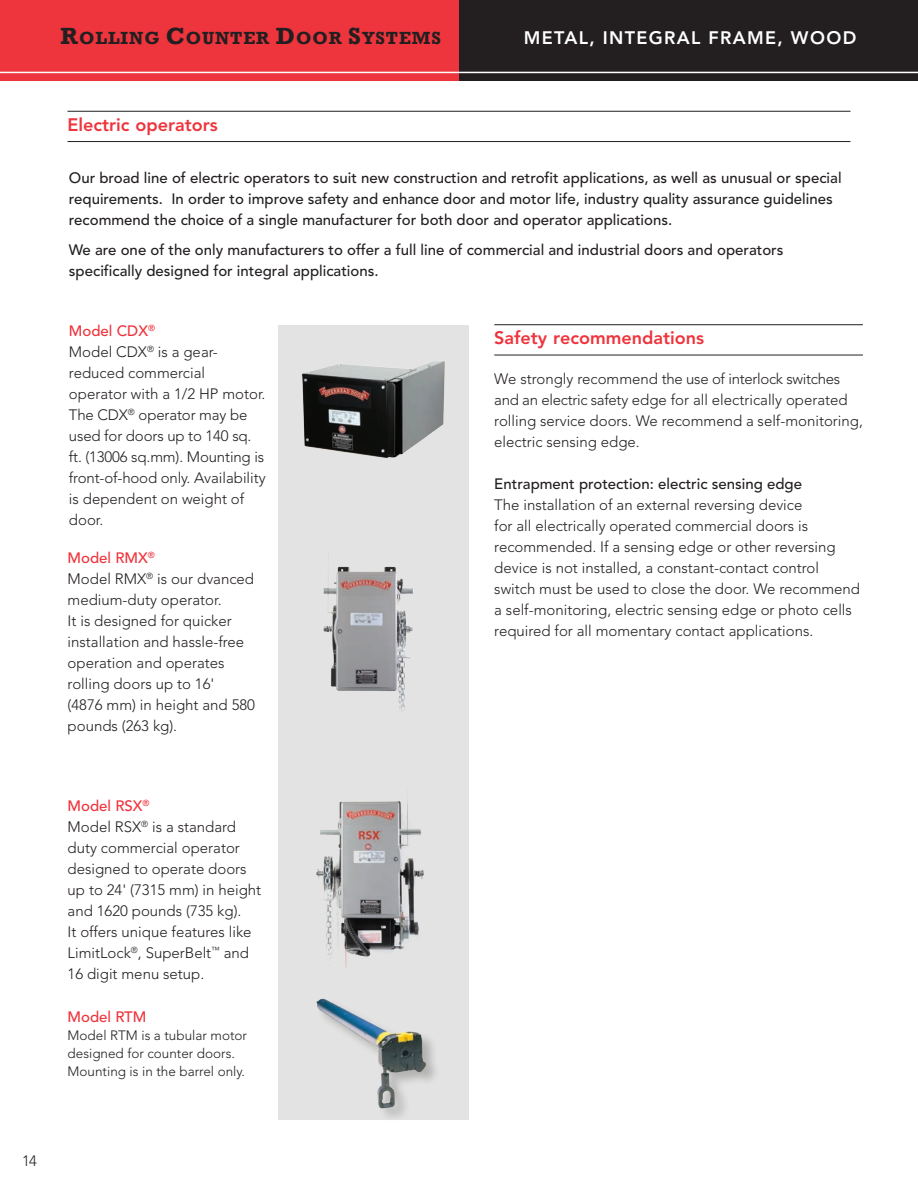
<style>
.page{position:relative;width:918px;height:1188px;background:#fff}
.page>*{position:absolute;margin:0;border:0;box-sizing:border-box;transform-origin:0 0}
.t1{font:800 18px "Avenir LT Std";color:#ee343d}
.t2{font:700 18px "Rockwell";letter-spacing:.05em;color:#231f20}
.t3{font:800 18px "Avenir LT Std";letter-spacing:.075em;color:#fff}
.t4{font:300 15px/21px "Avenir LT Std";color:#231f20}
.t5{font:500 15px/21px "Avenir LT Std";color:#231f20}
.t6{font:500 15px "Avenir LT Std";color:#ee343d}
.t7{font:300 13.5px/18px "Avenir LT Std";color:#231f20}
.s1{font-size:24px}
.s2{font-weight:500;color:#ee343d}
</style>
<div class="page">
<hr style="left:68px;top:111px;width:782px;height:1px;background:#231f20">
<hr style="left:68px;top:141px;width:782px;height:1px;background:#231f20">
<div style="left:278px;top:325px;width:190px;height:794px;background:#e2e3e2"></div>
<hr style="left:494px;top:324px;width:369px;height:1px;background:#231f20">
<hr style="left:494px;top:355px;width:369px;height:1px;background:#231f20">
<div style="left:0;top:0;width:918px;height:81px;background:#231f20"></div>
<div style="left:0;top:0;width:459px;height:81px;background:#ee343d"></div>
<hr style="left:0;top:72px;width:918px;height:1px;background:#fff">
<div style="left:317px;top:999px;width:124px;height:124px;background:#231f20;opacity:.25"></div>
<img style="left:316px;top:998px;width:111px;height:111px">
<img style="left:323px;top:566px;width:90px;height:146px">
<img style="left:316px;top:801px;width:108px;height:166px">
<img style="left:302px;top:361px;width:143px;height:97px">
<p class="t2" style="left:61px;top:27px;width:382px"><span class="s1">R</span>OLLING <span class="s1">C</span>OUNTER <span class="s1">D</span>OOR <span class="s1">S</span>YSTEMS</p>
<p class="t3" style="left:524px;top:27px;width:334px">METAL, INTEGRAL FRAME, WOOD</p>
<p class="t1" style="left:68px;top:114px;width:152px">Electric operators</p>
<p class="t5" style="left:69px;top:168px;width:774px">Our broad line of electric operators to suit new construction and retrofit applications, as well as unusual or special requirements. In order to improve safety and enhance door and motor life, industry quality assurance guidelines recommend the choice of a single manufacturer for both door and operator applications.</p>
<p class="t5" style="left:69px;top:240px;width:716px">We are one of the only manufacturers to offer a full line of commercial and industrial doors and operators specifically designed for integral applications.</p>
<p class="t4" style="left:69px;top:321px;width:198px"><span class="s2">Model CDX</span><sup>®<br></sup>Model CDX<sup>®</sup> is a gear&shy;reduced commercial operator with a 1/2 HP motor.<br>The CDX<sup>®</sup> operator may be used for doors up to 140 sq. ft. (13006 sq.mm). Mounting is front-of-hood only. Availability is dependent on weight of door.</p>
<p class="t4" style="left:68px;top:547px;width:189px"><span class="s2">Model RMX</span><sup>®<br></sup>Model RMX<sup>®</sup> is our dvanced medium-duty operator.<br>It is designed for quicker installation and hassle-free operation and operates rolling doors up to 16'<br>(4876 mm) in height and 580 pounds (263 kg).</p>
<p class="t4" style="left:68px;top:796px;width:195px"><span class="s2">Model RSX</span><sup>®<br></sup>Model RSX<sup>®</sup> is a standard duty commercial operator designed to operate doors up to 24' (7315 mm) in height and 1620 pounds (735 kg).<br>It offers unique features like<br>LimitLock<sup>®</sup>, SuperBelt<sup>™</sup> and<br>16 digit menu setup.</p>
<p class="t6" style="left:68px;top:1008px;width:80px">Model RTM</p>
<p class="t7" style="left:68px;top:1026px;width:181px">Model RTM is a tubular motor designed for counter doors.<br>Mounting is in the barrel only.</p>
<p class="t1" style="left:494px;top:327px;width:211px">Safety recommendations</p>
<p class="t4" style="left:494px;top:368px;width:370px">We strongly recommend the use of interlock switches and an electric safety edge for all electrically operated rolling service doors. We recommend a self-monitoring, electric sensing edge.</p>
<p class="t5" style="left:494px;top:473px;width:309px">Entrapment protection: electric sensing edge</p>
<p class="t4" style="left:494px;top:494px;width:367px">The installation of an external reversing device<br>for all electrically operated commercial doors is recommended. If a sensing edge or other reversing device is not installed, a constant-contact control switch must be used to close the door. We recommend a self-monitoring, electric sensing edge or photo cells required for all momentary contact applications.</p>
<p class="t4" style="left:22px;top:1150px;width:16px">14</p>
</div>
